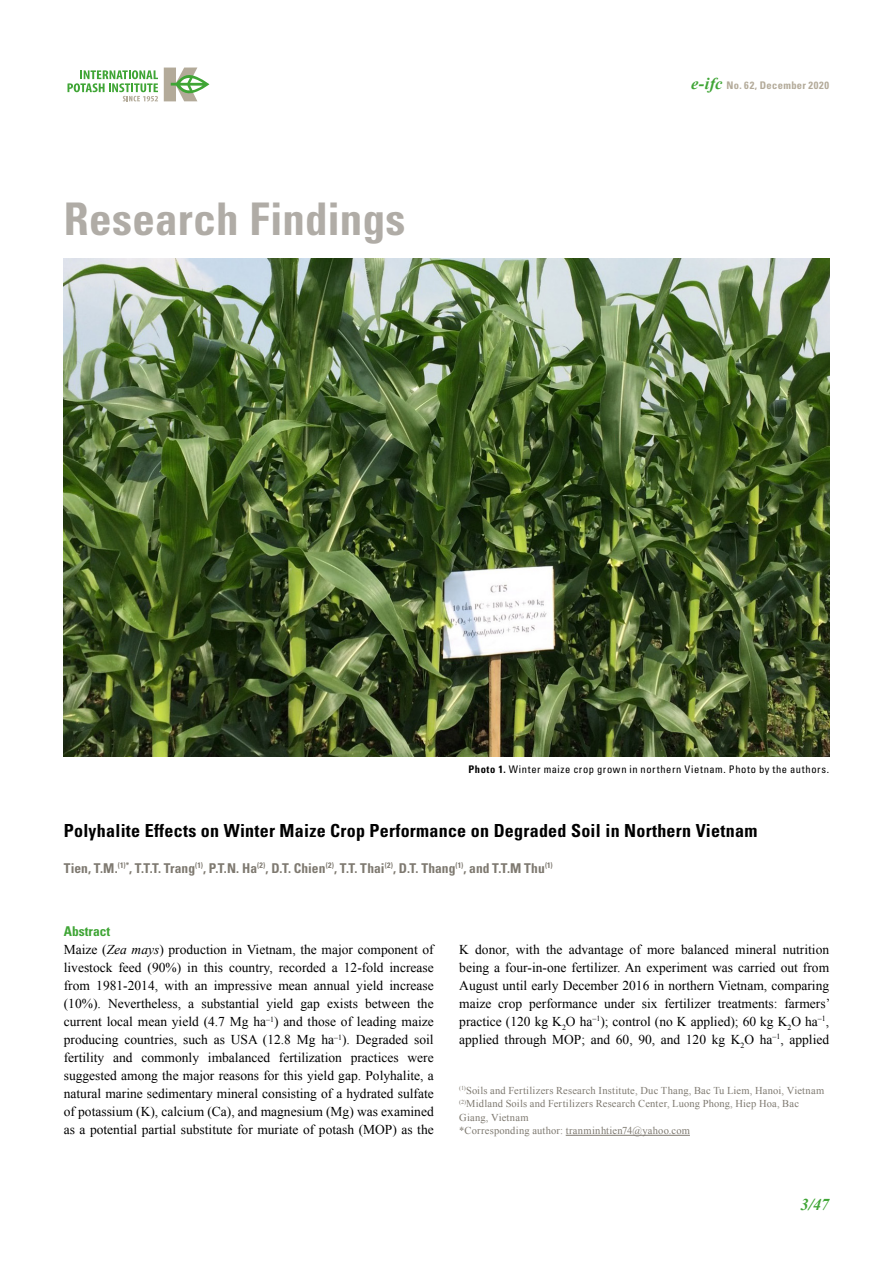
<style>
.page{position:relative;width:893px;height:1263px;background:#fff}
.page>*{position:absolute;margin:0;border:0;box-sizing:border-box;transform-origin:0 0}
.t1{font:700 condensed 45px "Univers LT Std";letter-spacing:.005em;color:#b0aca6}
.t2{font:700 condensed 18px "Univers LT Std";letter-spacing:.015em;color:#000}
.t3{font:italic 700 16.5px "Times New Roman";color:#3fa535}
.t4{font:13.5px/18px "Times New Roman";color:#000;text-align:justify}
.t5{font:700 condensed 13.5px "Univers LT Std";color:#7e7970}
.t6{font:700 condensed 13.5px "Univers LT Std";color:#3fa535}
.t7{font:10.5px/13.5px "Times New Roman";letter-spacing:.02em;color:#7e7970}
.t8{font:condensed 10.5px "Univers LT Pro";letter-spacing:.06em;color:#000}
.t9{font:700 condensed 10.5px "Univers LT Std";letter-spacing:.035em;color:#b3aa99}
.s1{font-family:"Times New Roman";font-style:italic;font-stretch:normal;font-size:16.5px;color:#3fa535}
.s2{font-family:"Univers LT Std";font-weight:700}
.s3{font-style:italic}
</style>
<div class="page">
<svg style="left:164px;top:68px;width:45px;height:33px"></svg>
<svg style="left:68px;top:70px;width:90px;height:31px"></svg>
<hr style="left:566px;top:1135px;width:124px;height:1px;background:#7e7970">
<img style="left:64px;top:259px;width:765px;height:497px">
<h1 class="t1" style="left:64px;top:191px;width:343px">Research Findings</h1>
<p class="t9" style="left:691px;top:79px;width:140px"><span class="s1">e-ifc</span> No. 62, December 2020</p>
<p class="t8" style="left:468px;top:762px;width:362px"><span class="s2">Photo 1.</span> Winter maize crop grown in northern Vietnam. Photo by the authors.</p>
<h2 class="t2" style="left:64px;top:819px;width:695px">Polyhalite Effects on Winter Maize Crop Performance on Degraded Soil in Northern Vietnam</h2>
<p class="t5" style="left:64px;top:860px;width:490px">Tien, T.M.<sup>(1)*</sup>, T.T.T. Trang<sup>(1)</sup>, P.T.N. Ha<sup>(2)</sup>, D.T. Chien<sup>(2)</sup>, T.T. Thai<sup>(2)</sup>, D.T. Thang<sup>(1)</sup>, and T.T.M Thu<sup>(1)</sup></p>
<p class="t6" style="left:64px;top:923px;width:48px">Abstract</p>
<p class="t4" style="left:64px;top:940px;width:371px">Maize (<span class="s3">Zea mays</span>) production in Vietnam, the major component of livestock feed (90%) in this country, recorded a 12-fold increase from 1981-2014, with an impressive mean annual yield increase (10%). Nevertheless, a substantial yield gap exists between the current local mean yield (4.7 Mg ha<sup>–1</sup>) and those of leading maize producing countries, such as USA (12.8 Mg ha<sup>–1</sup>). Degraded soil fertility and commonly imbalanced fertilization practices were suggested among the major reasons for this yield gap. Polyhalite, a natural marine sedimentary mineral consisting of a hydrated sulfate of potassium (K), calcium (Ca), and magnesium (Mg) was examined as a potential partial substitute for muriate of potash (MOP) as the</p>
<p class="t4" style="left:459px;top:940px;width:372px">K donor, with the advantage of more balanced mineral nutrition being a four-in-one fertilizer. An experiment was carried out from August until early December 2016 in northern Vietnam, comparing maize crop performance under six fertilizer treatments: farmers’ practice (120 kg K<sub>2</sub>O ha<sup>–1</sup>); control (no K applied); 60 kg K<sub>2</sub>O ha<sup>–1</sup>, applied through MOP; and 60, 90, and 120 kg K<sub>2</sub>O ha<sup>–1</sup>, applied</p>
<p class="t7" style="left:459px;top:1083px;width:366px"><sup>(1)</sup>Soils and Fertilizers Research Institute, Duc Thang, Bac Tu Liem, Hanoi, Vietnam <sup>(2)</sup>Midland Soils and Fertilizers Research Center, Luong Phong, Hiep Hoa, Bac Giang, Vietnam<br>*Corresponding author: tranminhtien74@yahoo.com</p>
<p class="t3" style="left:800px;top:1193px;width:30px">3/47</p>
</div>
